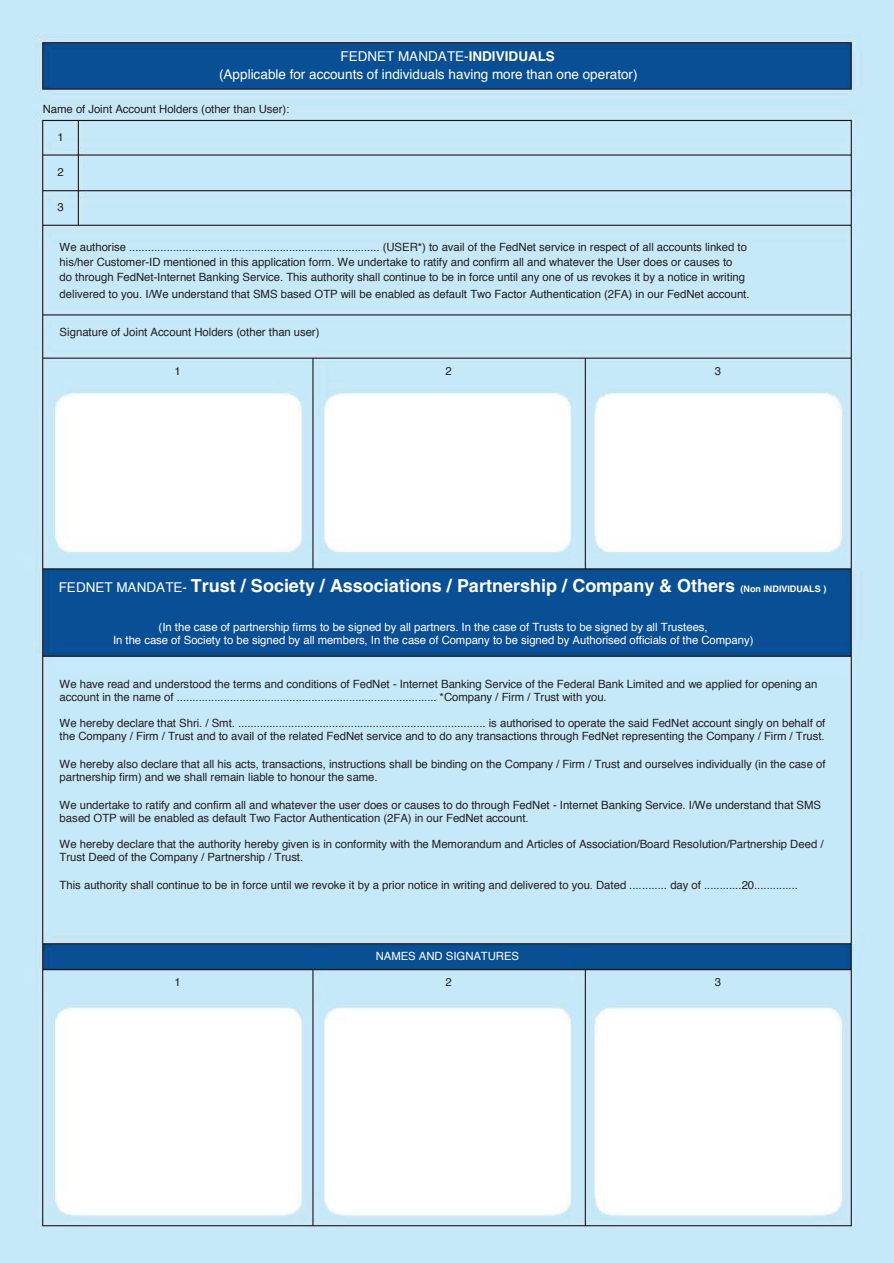
<style>
.page{position:relative;width:894px;height:1263px;background:#fff}
.page>*{position:absolute;margin:0;border:0;box-sizing:border-box;transform-origin:0 0}
.t1{font:700 18px "Helvetica";color:#fff}
.t2{font:13.5px/18.1px "Helvetica";color:#fff}
.t3{font:11.4px/12.9px "Helvetica";color:#231f20}
.t4{font:11.4px/12.9px "Helvetica";color:#fff;text-align:center}
.s1{font-weight:700}
.s2{font-weight:400;font-size:13.5px}
.s3{font-size:9px}
</style>
<div class="page">
<img style="left:0;top:0;width:893px;height:1262px">
<p class="t2" style="left:219px;top:47px;width:420px;text-indent:121px">FEDNET MANDATE-<span class="s1">INDIVIDUALS<br></span>(Applicable for accounts of individuals having more than one operator)</p>
<p class="t3" style="left:43px;top:102px;width:248px">Name of Joint Account Holders (other than User):</p>
<p class="t3" style="left:57px;top:131px;width:8px">1</p>
<p class="t3" style="left:57px;top:166px;width:8px">2</p>
<p class="t3" style="left:57px;top:201px;width:8px">3</p>
<p class="t3" style="left:60px;top:239px;width:688px;line-height:15.3px">We authorise ................................................................................ (USER*) to avail of the FedNet service in respect of all accounts linked to his/her Customer-ID mentioned in this application form. We undertake to ratify and confirm all and whatever the User does or causes to do through FedNet-Internet Banking Service. This authority shall continue to be in force until any one of us revokes it by a notice in writing</p>
<p class="t3" style="left:60px;top:287px;width:691px">delivered to you. I/We understand that SMS based OTP will be enabled as default Two Factor Authentication (2FA) in our FedNet account.</p>
<p class="t3" style="left:60px;top:326px;width:261px">Signature of Joint Account Holders (other than user)</p>
<p class="t3" style="left:174px;top:365px;width:8px">1</p>
<p class="t3" style="left:445px;top:365px;width:8px">2</p>
<p class="t3" style="left:714px;top:365px;width:8px">3</p>
<h1 class="t1" style="left:59px;top:574px;width:768px"><span class="s2">FEDNET MANDATE-</span> Trust / Society / Associations / Partnership / Company &amp; Others <span class="s3">(Non INDIVIDUALS )</span></h1>
<p class="t4" style="left:113px;top:621px;width:641px">(In the case of partnership firms to be signed by all partners. In the case of Trusts to be signed by all Trustees,<br>In the case of Society to be signed by all members, In the case of Company to be signed by Authorised officials of the Company)</p>
<p class="t3" style="left:60px;top:678px;width:759px">We have read and understood the terms and conditions of FedNet - Internet Banking Service of the Federal Bank Limited and we applied for opening an account in the name of ................................................................................... *Company / Firm / Trust with you.</p>
<p class="t3" style="left:60px;top:717px;width:767px">We hereby declare that Shri. / Smt. ............................................................................... is authorised to operate the said FedNet account singly on behalf of the Company / Firm / Trust and to avail of the related FedNet service and to do any transactions through FedNet representing the Company / Firm / Trust.</p>
<p class="t3" style="left:60px;top:758px;width:767px">We hereby also declare that all his acts, transactions, instructions shall be binding on the Company / Firm / Trust and ourselves individually (in the case of partnership firm) and we shall remain liable to honour the same.</p>
<p class="t3" style="left:60px;top:799px;width:762px">We undertake to ratify and confirm all and whatever the user does or causes to do through FedNet - Internet Banking Service. I/We understand that SMS based OTP will be enabled as default Two Factor Authentication (2FA) in our FedNet account.</p>
<p class="t3" style="left:60px;top:838px;width:765px">We hereby declare that the authority hereby given is in conformity with the Memorandum and Articles of Association/Board Resolution/Partnership Deed /<br>Trust Deed of the Company / Partnership / Trust.</p>
<p class="t3" style="left:60px;top:879px;width:739px">This authority shall continue to be in force until we revoke it by a prior notice in writing and delivered to you. Dated ............ day of ............20..............</p>
<p class="t4" style="left:375px;top:949px;width:145px">NAMES AND SIGNATURES</p>
<p class="t3" style="left:174px;top:976px;width:8px">1</p>
<p class="t3" style="left:445px;top:976px;width:8px">2</p>
<p class="t3" style="left:714px;top:976px;width:8px">3</p>
</div>
